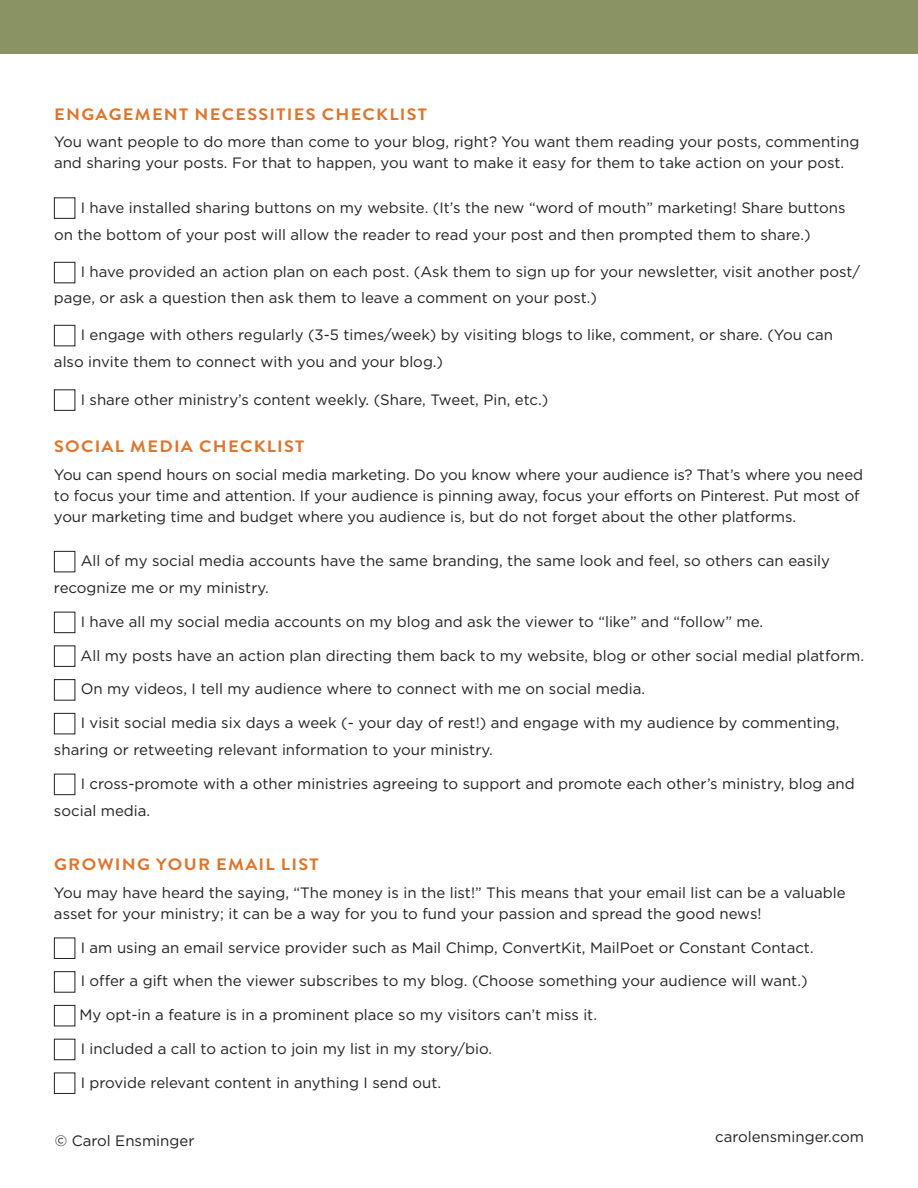
<style>
.page{position:relative;width:918px;height:1188px;background:#fff}
.page>*{position:absolute;margin:0;border:0;box-sizing:border-box;transform-origin:0 0}
.t1{font:700 16.5px "Brandon Grotesque";letter-spacing:.07em;color:#df742a;scale:1.1 1}
.t2{font:15px/27px "Gotham HTF";color:#231f20}
.t3{font:15px "Gotham";color:#231f20}
</style>
<div class="page">
<div style="left:54px;top:197px;width:21px;height:22px;border:1px solid #231f20"></div>
<div style="left:54px;top:262px;width:21px;height:21px;border:1px solid #231f20"></div>
<div style="left:54px;top:325px;width:21px;height:21px;border:1px solid #231f20"></div>
<div style="left:54px;top:389px;width:21px;height:22px;border:1px solid #231f20"></div>
<div style="left:54px;top:551px;width:21px;height:21px;border:1px solid #231f20"></div>
<div style="left:54px;top:612px;width:21px;height:21px;border:1px solid #231f20"></div>
<div style="left:54px;top:645px;width:21px;height:22px;border:1px solid #231f20"></div>
<div style="left:54px;top:679px;width:21px;height:22px;border:1px solid #231f20"></div>
<div style="left:54px;top:713px;width:21px;height:21px;border:1px solid #231f20"></div>
<div style="left:54px;top:774px;width:21px;height:21px;border:1px solid #231f20"></div>
<div style="left:54px;top:938px;width:21px;height:21px;border:1px solid #231f20"></div>
<div style="left:54px;top:971px;width:21px;height:22px;border:1px solid #231f20"></div>
<div style="left:54px;top:1005px;width:21px;height:21px;border:1px solid #231f20"></div>
<div style="left:54px;top:1039px;width:21px;height:21px;border:1px solid #231f20"></div>
<div style="left:54px;top:1073px;width:21px;height:21px;border:1px solid #231f20"></div>
<div style="left:0;top:0;width:918px;height:54px;background:#8a9463"></div>
<p class="t1" style="left:54px;top:102px;width:340px">ENGAGEMENT NECESSITIES CHECKLIST</p>
<p class="t2" style="left:54px;top:131px;width:807px;line-height:21px">You want people to do more than come to your blog, right? You want them reading your posts, commenting and sharing your posts. For that to happen, you want to make it easy for them to take action on your post.</p>
<p class="t2" style="left:54px;top:194px;width:793px;text-indent:27px">I have installed sharing buttons on my website. (It’s the new “word of mouth” marketing! Share buttons on the bottom of your post will allow the reader to read your post and then prompted them to share.)</p>
<p class="t2" style="left:54px;top:259px;width:808px;line-height:25.5px;text-indent:27px">I have provided an action plan on each post. (Ask them to sign up for your newsletter, visit another post/ page, or ask a question then ask them to leave a comment on your post.)</p>
<p class="t2" style="left:54px;top:321px;width:780px;text-indent:27px">I engage with others regularly (3-5 times/week) by visiting blogs to like, comment, or share. (You can also invite them to connect with you and your blog.)</p>
<p class="t2" style="left:81px;top:386px;width:469px">I share other ministry’s content weekly. (Share, Tweet, Pin, etc.)</p>
<p class="t1" style="left:54px;top:435px;width:229px">SOCIAL MEDIA CHECKLIST</p>
<p class="t2" style="left:54px;top:464px;width:811px;line-height:21px">You can spend hours on social media marketing. Do you know where your audience is? That’s where you need to focus your time and attention. If your audience is pinning away, focus your efforts on Pinterest. Put most of your marketing time and budget where you audience is, but do not forget about the other platforms.</p>
<p class="t2" style="left:54px;top:547px;width:778px;text-indent:27px">All of my social media accounts have the same branding, the same look and feel, so others can easily recognize me or my ministry.</p>
<p class="t2" style="left:81px;top:608px;width:684px">I have all my social media accounts on my blog and ask the viewer to “like” and “follow” me.</p>
<p class="t2" style="left:81px;top:642px;width:785px">All my posts have an action plan directing them back to my website, blog or other social medial platform.</p>
<p class="t2" style="left:81px;top:675px;width:566px">On my videos, I tell my audience where to connect with me on social media.</p>
<p class="t2" style="left:54px;top:709px;width:787px;text-indent:27px">I visit social media six days a week (- your day of rest!) and engage with my audience by commenting, sharing or retweeting relevant information to your ministry.</p>
<p class="t2" style="left:54px;top:770px;width:802px;text-indent:27px">I cross-promote with a other ministries agreeing to support and promote each other’s ministry, blog and social media.</p>
<p class="t1" style="left:54px;top:853px;width:242px">GROWING YOUR EMAIL LIST</p>
<p class="t2" style="left:54px;top:882px;width:793px;line-height:21px">You may have heard the saying, “The money is in the list!” This means that your email list can be a valuable asset for your ministry; it can be a way for you to fund your passion and spread the good news!</p>
<p class="t2" style="left:81px;top:934px;width:734px">I am using an email service provider such as Mail Chimp, ConvertKit, MailPoet or Constant Contact.</p>
<p class="t2" style="left:81px;top:967px;width:728px">I offer a gift when the viewer subscribes to my blog. (Choose something your audience will want.)</p>
<p class="t3" style="left:79px;top:1007px;width:519px">My opt-in a feature is in a prominent place so my visitors can’t miss it.</p>
<p class="t2" style="left:81px;top:1035px;width:413px">I included a call to action to join my list in my story/bio.</p>
<p class="t2" style="left:81px;top:1069px;width:362px">I provide relevant content in anything I send out.</p>
<p class="t3" style="left:55px;top:1133px;width:141px">© Carol Ensminger</p>
<p class="t2" style="left:715px;top:1123px;width:150px">carolensminger.com</p>
</div>
